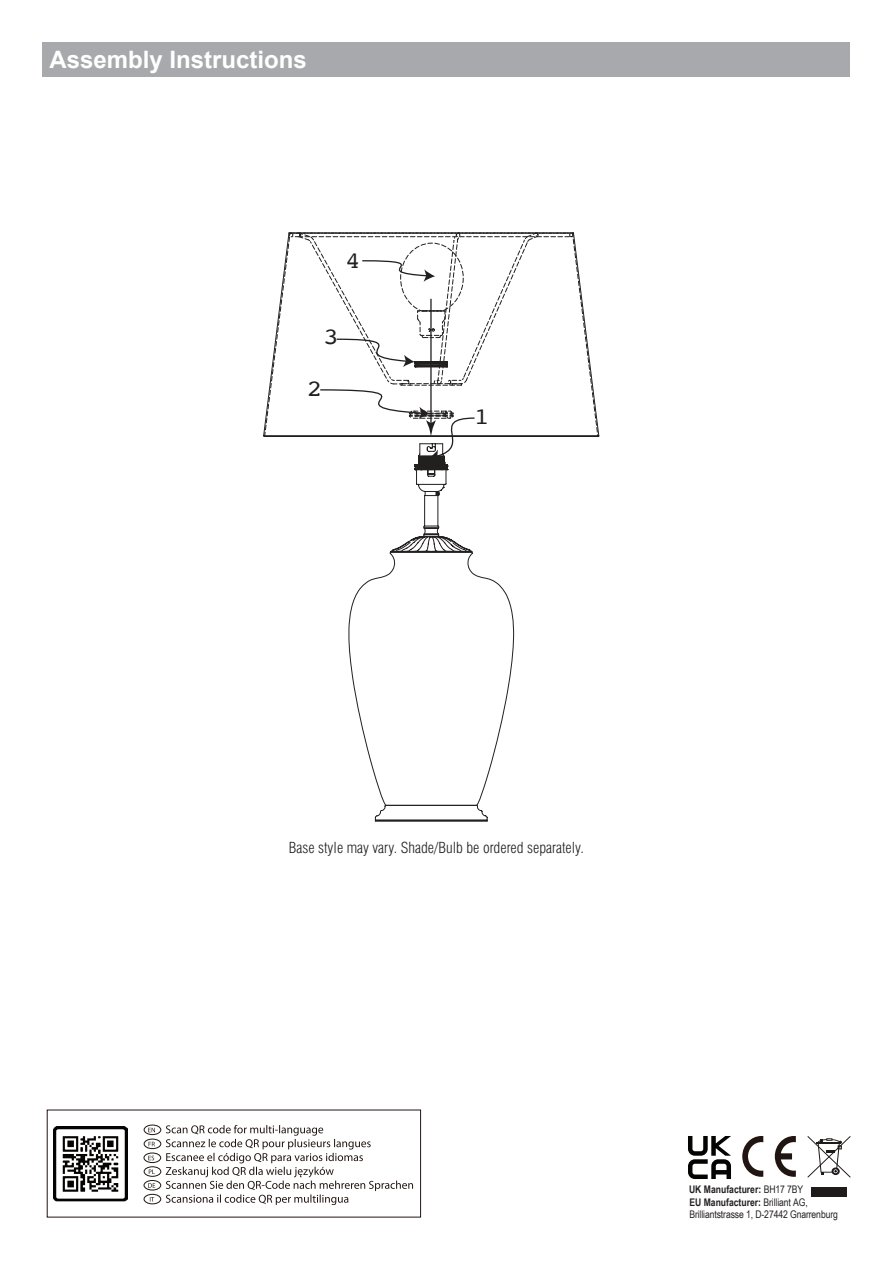
<style>
.page{position:relative;width:893px;height:1263px;background:#fff}
.page>*{position:absolute;margin:0;border:0;box-sizing:border-box;transform-origin:0 0}
.t1{font:700 24px "Arial";color:#fff}
.t2{font:23.4px "Courier";color:#221f1f;scale:1.13 1}
.t3{font:300 condensed 15px "Swiss 721 BT";color:#231f20}
.t4{font:10.5px/12px "Arial Narrow";letter-spacing:-.01em;color:#231f20}
.t5{font:700 10.5px "Arial Narrow";color:#231f20}
.s1{font-weight:400}
.s2{font-weight:700}
</style>
<div class="page">
<div style="left:43px;top:43px;width:807px;height:34px;background:#a8a9ad"></div>
<svg style="left:264px;top:232px;width:335px;height:205px"></svg>
<svg style="left:807px;top:1136px;width:44px;height:41px"></svg>
<div style="left:811px;top:1187px;width:36px;height:10px;background:#201b1b"></div>
<svg style="left:166px;top:1125px;width:247px;height:80px"></svg>
<div style="left:144px;top:1125px;width:17px;height:10px;border:1px solid #211512;border-radius:50%"></div>
<svg style="left:148px;top:1128px;width:7px;height:4px"></svg>
<div style="left:144px;top:1180px;width:17px;height:10px;border:1px solid #211512;border-radius:50%"></div>
<svg style="left:148px;top:1183px;width:7px;height:5px"></svg>
<div style="left:144px;top:1139px;width:17px;height:10px;border:1px solid #211512;border-radius:50%"></div>
<svg style="left:149px;top:1142px;width:6px;height:4px"></svg>
<div style="left:144px;top:1194px;width:17px;height:10px;border:1px solid #211512;border-radius:50%"></div>
<div style="left:144px;top:1153px;width:17px;height:10px;border:1px solid #211512;border-radius:50%"></div>
<svg style="left:148px;top:1156px;width:6px;height:4px"></svg>
<div style="left:144px;top:1166px;width:17px;height:10px;border:1px solid #211512;border-radius:50%"></div>
<svg style="left:149px;top:1169px;width:6px;height:5px"></svg>
<img style="left:54px;top:1127px;width:74px;height:75px">
<svg style="left:742px;top:1136px;width:21px;height:41px"></svg>
<svg style="left:775px;top:1136px;width:21px;height:41px"></svg>
<svg style="left:688px;top:1136px;width:43px;height:43px"></svg>
<svg style="left:289px;top:232px;width:285px;height:590px"></svg>
<h1 class="t1" style="left:50px;top:43px;width:259px">Assembly Instructions</h1>
<h2 class="t2" style="left:345px;top:242px;width:15px">4</h2>
<h2 class="t2" style="left:323px;top:318px;width:15px">3</h2>
<h2 class="t2" style="left:307px;top:370px;width:15px">2</h2>
<h2 class="t2" style="left:474px;top:398px;width:15px">1</h2>
<h3 class="t3" style="left:289px;top:838px;width:297px">Base style may vary. Shade/Bulb be ordered separately.</h3>
<p class="t5" style="left:689px;top:1181px;width:116px">UK Manufacturer: <span class="s1">BH17 7BY</span></p>
<p class="t4" style="left:689px;top:1196px;width:150px"><span class="s2">EU Manufacturer:</span> Brilliant AG,<br>Brilliantstrasse 1, D-27442 Gnarrenburg</p>
</div>
